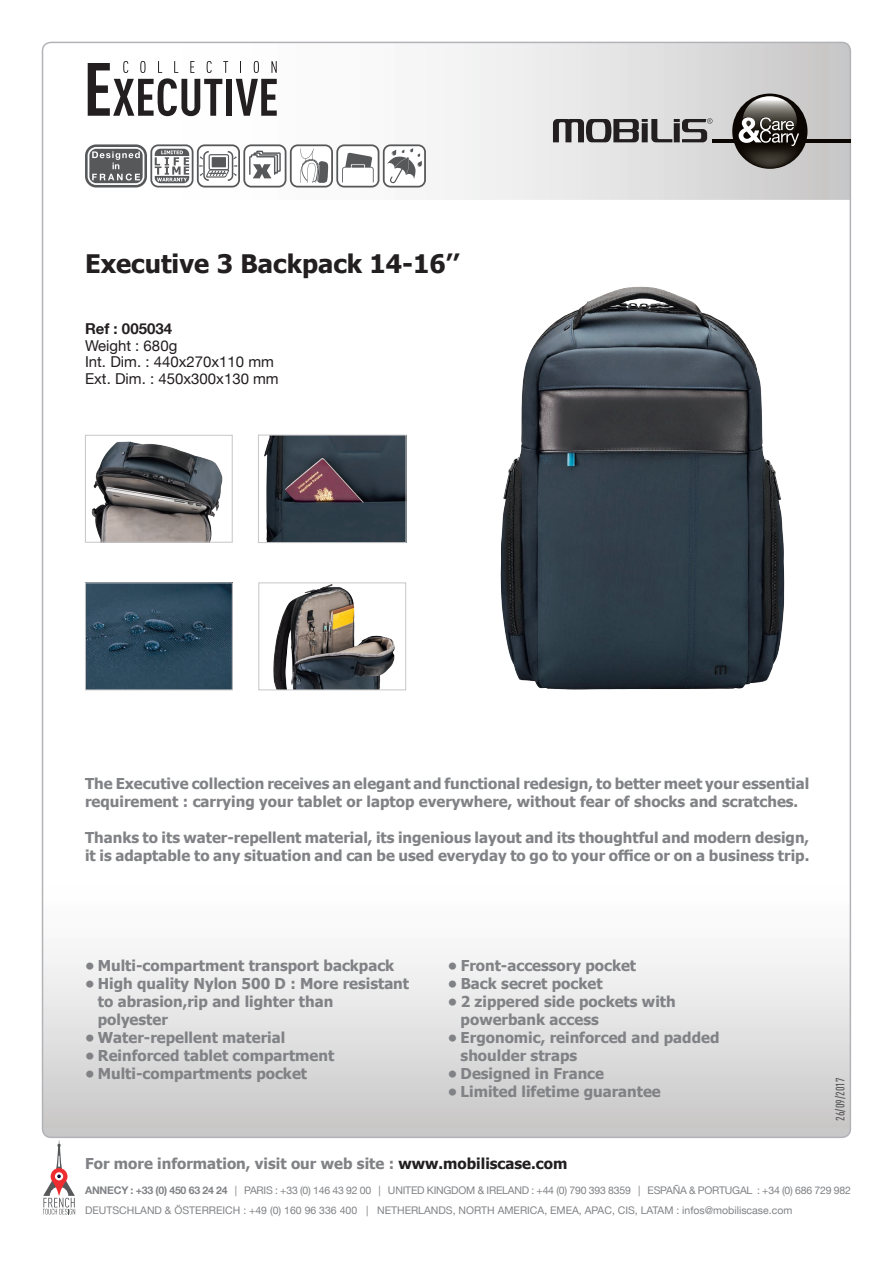
<style>
.page{position:relative;width:893px;height:1263px;background:#fff}
.page>*{position:absolute;margin:0;border:0;box-sizing:border-box;transform-origin:0 0}
.t1{font:700 25.5px "Tahoma";color:#231f20}
.t2{font:700 15px/18px "Tahoma";color:#808285}
.t3{font:15px/16.5px "Helvetica Neue LT";color:#231f20}
.t4{font:700 15px "Helvetica Neue LT";color:#231f20}
.t5{font:500 12px "DIN Cond";color:#57585a}
.t6{font:10.5px/20.5px "Helvetica Neue LT";color:#808285}
.s1{color:#231f20}
.s2{font-weight:700}
</style>
<div class="page">
<svg style="left:43px;top:955px;width:807px;height:182px"></svg>
<svg style="left:43px;top:42px;width:807px;height:158px"></svg>
<hr style="left:712px;top:139px;width:139px;height:3px;background:#0b0601">
<img style="left:732px;top:94px;width:75px;height:75px">
<svg style="left:553px;top:118px;width:159px;height:24px;background:#817f80"></svg>
<svg style="left:732px;top:96px;width:75px;height:66px;background:#65625e"></svg>
<div style="left:227px;top:79px;width:5px;height:37px;background:#231f20"></div>
<svg style="left:236px;top:79px;width:41px;height:37px"></svg>
<svg style="left:88px;top:61px;width:140px;height:55px"></svg>
<svg style="left:240px;top:61px;width:1px;height:12px"></svg>
<svg style="left:254px;top:61px;width:5px;height:12px"></svg>
<svg style="left:271px;top:61px;width:6px;height:12px"></svg>
<svg style="left:43px;top:1140px;width:32px;height:74px"></svg>
<img style="left:500px;top:286px;width:285px;height:404px">
<img style="left:264px;top:437px;width:140px;height:104px">
<div style="left:258px;top:435px;width:148px;height:108px;border:1px solid #c6c6c7"></div>
<img style="left:273px;top:584px;width:122px;height:104px">
<div style="left:258px;top:582px;width:148px;height:108px;border:1px solid #c6c6c7"></div>
<img style="left:91px;top:441px;width:132px;height:100px">
<div style="left:85px;top:435px;width:148px;height:108px;border:1px solid #c6c6c7"></div>
<img style="left:87px;top:584px;width:144px;height:104px">
<div style="left:85px;top:582px;width:148px;height:108px;border:1px solid #c6c6c7"></div>
<svg style="left:85px;top:144px;width:341px;height:44px"></svg>
<h1 class="t1" style="left:85px;top:246px;width:376px">Executive 3 Backpack 14-16’’</h1>
<p class="t4" style="left:85px;top:320px;width:88px">Ref : 005034</p>
<p class="t3" style="left:85px;top:337px;width:195px">Weight : 680g<br>Int. Dim. : 440x270x110 mm<br>Ext. Dim. : 450x300x130 mm</p>
<p class="t2" style="left:85px;top:775px;width:726px">The Executive collection receives an elegant and functional redesign, to better meet your essential requirement : carrying your tablet or laptop everywhere, without fear of shocks and scratches.</p>
<p class="t2" style="left:85px;top:829px;width:726px">Thanks to its water-repellent material, its ingenious layout and its thoughtful and modern design, it is adaptable to any situation and can be used everyday to go to your office or on a business trip.</p>
<p class="t2" style="left:85px;top:957px;width:311px">• Multi-compartment transport backpack</p>
<p class="t2" style="left:98px;top:975px;width:313px;text-indent:-13px">• High quality Nylon 500 D : More resistant to abrasion,rip and lighter than<br>polyester</p>
<p class="t2" style="left:85px;top:1029px;width:202px">• Water-repellent material</p>
<p class="t2" style="left:85px;top:1047px;width:251px">• Reinforced tablet compartment</p>
<p class="t2" style="left:85px;top:1065px;width:224px">• Multi-compartments pocket</p>
<p class="t2" style="left:448px;top:957px;width:190px">• Front-accessory pocket</p>
<p class="t2" style="left:448px;top:975px;width:156px">• Back secret pocket</p>
<p class="t2" style="left:461px;top:993px;width:217px;text-indent:-13px">• 2 zippered side pockets with powerbank access</p>
<p class="t2" style="left:461px;top:1029px;width:260px;text-indent:-13px">• Ergonomic, reinforced and padded shoulder straps</p>
<p class="t2" style="left:448px;top:1065px;width:158px">• Designed in France</p>
<p class="t2" style="left:448px;top:1083px;width:214px">• Limited lifetime guarantee</p>
<p class="t5" style="left:833px;top:1121px;width:45px;rotate:-90deg">26/09/2017</p>
<p class="t2" style="left:85px;top:1155px;width:484px">For more information, visit our web site : <span class="s1">www.mobiliscase.com</span></p>
<p class="t6" style="left:85px;top:1179px;width:767px"><span class="s2">ANNECY : +33 (0) 450 63 24 24</span> | PARIS : +33 (0) 146 43 92 00 | UNITED KINGDOM &amp; IRELAND : +44 (0) 790 393 8359 | ESPAÑA &amp; PORTUGAL : +34 (0) 686 729 982<br>DEUTSCHLAND &amp; ÖSTERREICH : +49 (0) 160 96 336 400 | NETHERLANDS, NORTH AMERICA, EMEA, APAC, CIS, LATAM : infos@mobiliscase.com</p>
</div>
